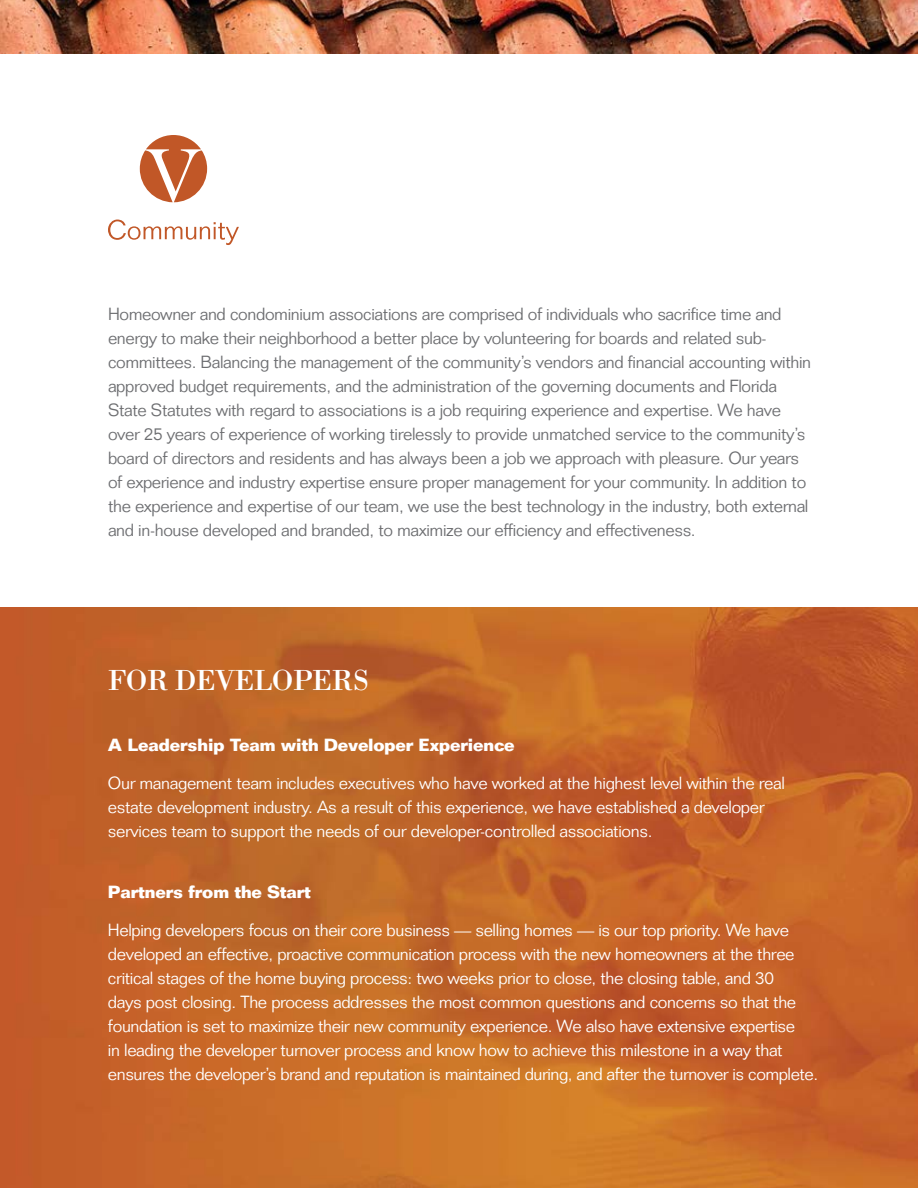
<style>
.page{position:relative;width:918px;height:1188px;background:#fff}
.page>*{position:absolute;margin:0;border:0;box-sizing:border-box;transform-origin:0 0}
.t1{font:30px "Bodoni";letter-spacing:-.02em;color:#fff}
.t2{font:300 17.25px/24px "Folio";letter-spacing:-.02em;color:#6d6e71}
.t3{font:300 17.25px/24px "Folio";letter-spacing:-.02em;color:#fff}
.t4{font:700 17.25px "Folio";letter-spacing:-.02em;color:#fff}
</style>
<div class="page">
<img style="left:0;top:608px;width:918px;height:580px">
<img style="left:0;top:0;width:918px;height:54px">
<svg style="left:140px;top:135px;width:67px;height:67px"></svg>
<svg style="left:108px;top:220px;width:131px;height:25px"></svg>
<p class="t2" style="left:108px;top:302px;width:705px">Homeowner and condominium associations are comprised of individuals who sacrifice time and energy to make their neighborhood a better place by volunteering for boards and related sub&shy;committees. Balancing the management of the community’s vendors and financial accounting within approved budget requirements, and the administration of the governing documents and Florida State Statutes with regard to associations is a job requiring experience and expertise. We have over 25 years of experience of working tirelessly to provide unmatched service to the community’s board of directors and residents and has always been a job we approach with pleasure. Our years of experience and industry expertise ensure proper management for your community. In addition to the experience and expertise of our team, we use the best technology in the industry, both external and in-house developed and branded, to maximize our efficiency and effectiveness.</p>
<h1 class="t1" style="left:108px;top:662px;width:263px">FOR DEVELOPERS</h1>
<p class="t4" style="left:108px;top:735px;width:408px">A Leadership Team with Developer Experience</p>
<p class="t3" style="left:108px;top:771px;width:678px">Our management team includes executives who have worked at the highest level within the real estate development industry. As a result of this experience, we have established a developer services team to support the needs of our developer-controlled associations.</p>
<p class="t4" style="left:108px;top:882px;width:204px">Partners from the Start</p>
<p class="t3" style="left:108px;top:918px;width:712px">Helping developers focus on their core business — selling homes — is our top priority. We have developed an effective, proactive communication process with the new homeowners at the three critical stages of the home buying process: two weeks prior to close, the closing table, and 30<br>days post closing. The process addresses the most common questions and concerns so that the foundation is set to maximize their new community experience. We also have extensive expertise<br>in leading the developer turnover process and know how to achieve this milestone in a way that ensures the developer’s brand and reputation is maintained during, and after the turnover is complete.</p>
</div>
